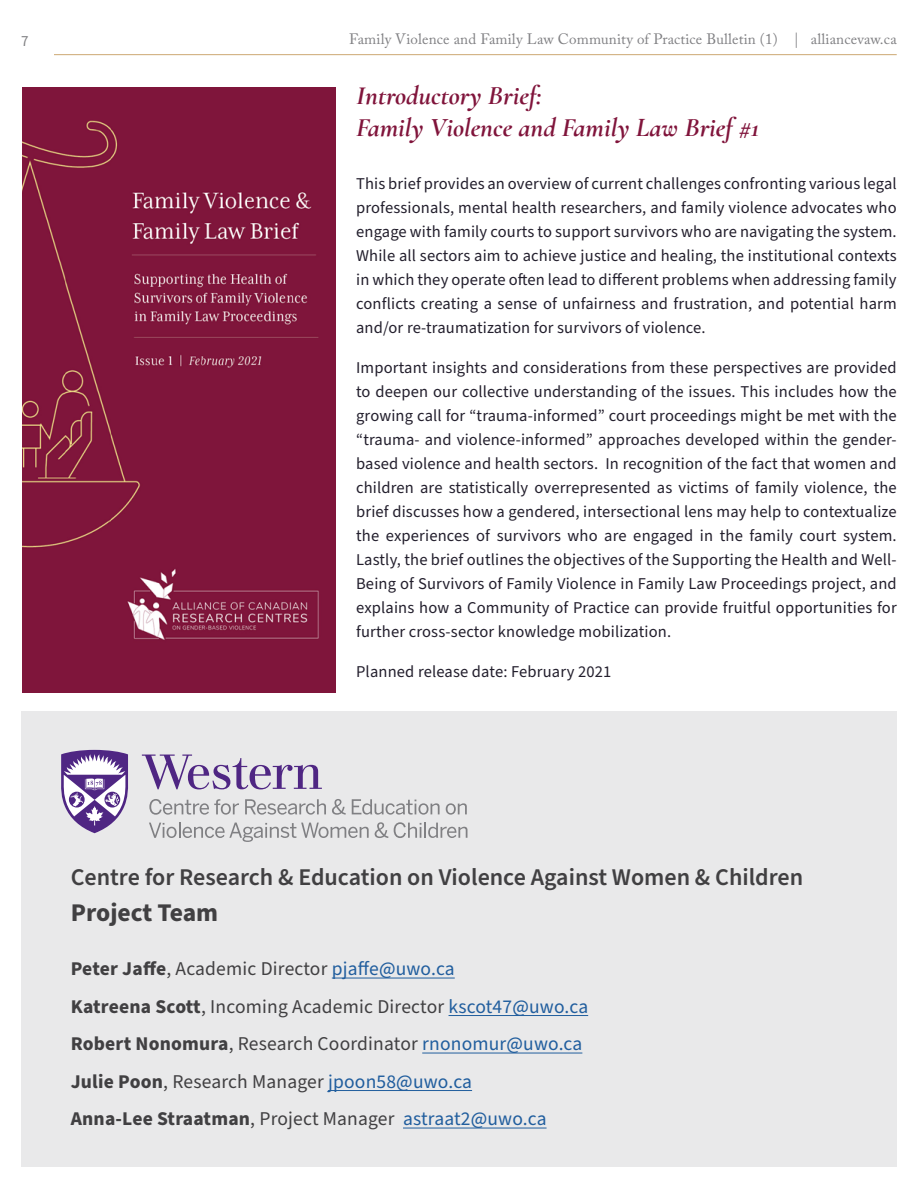
<style>
.page{position:relative;width:918px;height:1188px;background:#fff}
.page>*{position:absolute;margin:0;border:0;box-sizing:border-box;transform-origin:0 0}
.Header_2{font:italic 700 27px "Cormorant Garamond";color:#80143b}
.Heading_1{font:700 25.5px "Source Sans Pro";color:#414042}
.Heading_1-2{font:600 24px "Source Sans Pro";color:#414042}
.Paragraph_01{font:19.5px "Source Sans Pro";letter-spacing:.01em;color:#414042}
.Paragraph_01-2{font:700 19.5px "Source Sans Pro";letter-spacing:.01em;color:#414042}
.Paragraph_01-3{font:16.5px/24px "Source Sans Pro";letter-spacing:.01em;color:#231f2d;text-align:justify}
.t1{font:15px "Adobe Caslon Pro";letter-spacing:.01em;color:#808083}
.t2{font:15px "Source Sans Pro";color:#808083}
.s1{font-weight:700}
.s2{color:#215e9e}
.s3{font-weight:400}
.s4{font-weight:400;color:#215e9e}
</style>
<div class="page">
<div style="left:21px;top:711px;width:876px;height:456px;background:#e9e9ea"></div>
<hr style="left:54px;top:54px;width:843px;height:1px;background:#cda872">
<img style="left:22px;top:88px;width:314px;height:605px">
<svg style="left:61px;top:750px;width:67px;height:83px"></svg>
<svg style="left:142px;top:755px;width:180px;height:34px"></svg>
<svg style="left:149px;top:799px;width:90px;height:16px"></svg>
<svg style="left:245px;top:799px;width:81px;height:16px"></svg>
<svg style="left:332px;top:799px;width:14px;height:16px"></svg>
<svg style="left:352px;top:799px;width:88px;height:16px"></svg>
<svg style="left:446px;top:803px;width:21px;height:12px"></svg>
<svg style="left:149px;top:823px;width:220px;height:19px"></svg>
<svg style="left:375px;top:822px;width:13px;height:16px"></svg>
<svg style="left:394px;top:822px;width:73px;height:16px"></svg>
<hr style="left:332px;top:978px;width:123px;height:1px;background:#215e9e">
<hr style="left:449px;top:1015px;width:139px;height:1px;background:#215e9e">
<hr style="left:422px;top:1053px;width:160px;height:1px;background:#215e9e">
<hr style="left:328px;top:1090px;width:144px;height:1px;background:#215e9e">
<hr style="left:403px;top:1128px;width:144px;height:1px;background:#215e9e">
<p class="t2" style="left:21px;top:31px;width:9px">7</p>
<p class="t1" style="left:349px;top:30px;width:549px">Family Violence and Family Law Community of Practice Bulletin (1) | alliancevaw.ca</p>
<h2 class="Header_2" style="left:356px;top:79px;width:187px">Introductory Brief:</h2>
<h2 class="Header_2" style="left:356px;top:111px;width:404px">Family Violence and Family Law Brief #1</h2>
<p class="Paragraph_01-3" style="left:356px;top:172px;width:542px">This brief provides an overview of current challenges confronting various legal professionals, mental health researchers, and family violence advocates who engage with family courts to support survivors who are navigating the system.<br>While all sectors aim to achieve justice and healing, the institutional contexts in which they operate often lead to different problems when addressing family conflicts creating a sense of unfairness and frustration, and potential harm and/or re-traumatization for survivors of violence.</p>
<p class="Paragraph_01-3" style="left:356px;top:356px;width:542px">Important insights and considerations from these perspectives are provided to deepen our collective understanding of the issues. This includes how the growing call for “trauma-informed” court proceedings might be met with the “trauma- and violence-informed” approaches developed within the gender&shy;based violence and health sectors. In recognition of the fact that women and children are statistically overrepresented as victims of family violence, the brief discusses how a gendered, intersectional lens may help to contextualize the experiences of survivors who are engaged in the family court system.<br>Lastly, the brief outlines the objectives of the Supporting the Health and Well-Being of Survivors of Family Violence in Family Law Proceedings project, and explains how a Community of Practice can provide fruitful opportunities for further cross-sector knowledge mobilization.</p>
<p class="Paragraph_01-3" style="left:356px;top:660px;width:257px">Planned release date: February 2021</p>
<h1 class="Heading_1-2" style="left:71px;top:861px;width:734px">Centre for Research &amp; Education on Violence Against Women &amp; Children</h1>
<h1 class="Heading_1" style="left:71px;top:895px;width:149px">Project Team</h1>
<p class="Paragraph_01" style="left:71px;top:956px;width:385px"><span class="s1">Peter Jaffe</span>, Academic Director <span class="s2">pjaffe@uwo.ca</span></p>
<p class="Paragraph_01" style="left:71px;top:993px;width:519px"><span class="s1">Katreena Scott</span>, Incoming Academic Director <span class="s2">kscot47@uwo.ca</span></p>
<p class="Paragraph_01" style="left:71px;top:1031px;width:513px"><span class="s1">Robert Nonomura</span>, Research Coordinator <span class="s2">rnonomur@uwo.ca</span></p>
<p class="Paragraph_01" style="left:71px;top:1068px;width:403px"><span class="s1">Julie Poon</span>, Research Manager <span class="s2">jpoon58@uwo.ca</span></p>
<p class="Paragraph_01-2" style="left:71px;top:1105px;width:477px">Anna-Lee Straatman<span class="s3">, Project Manager</span> <span class="s4">astraat2@uwo.ca</span></p>
</div>
